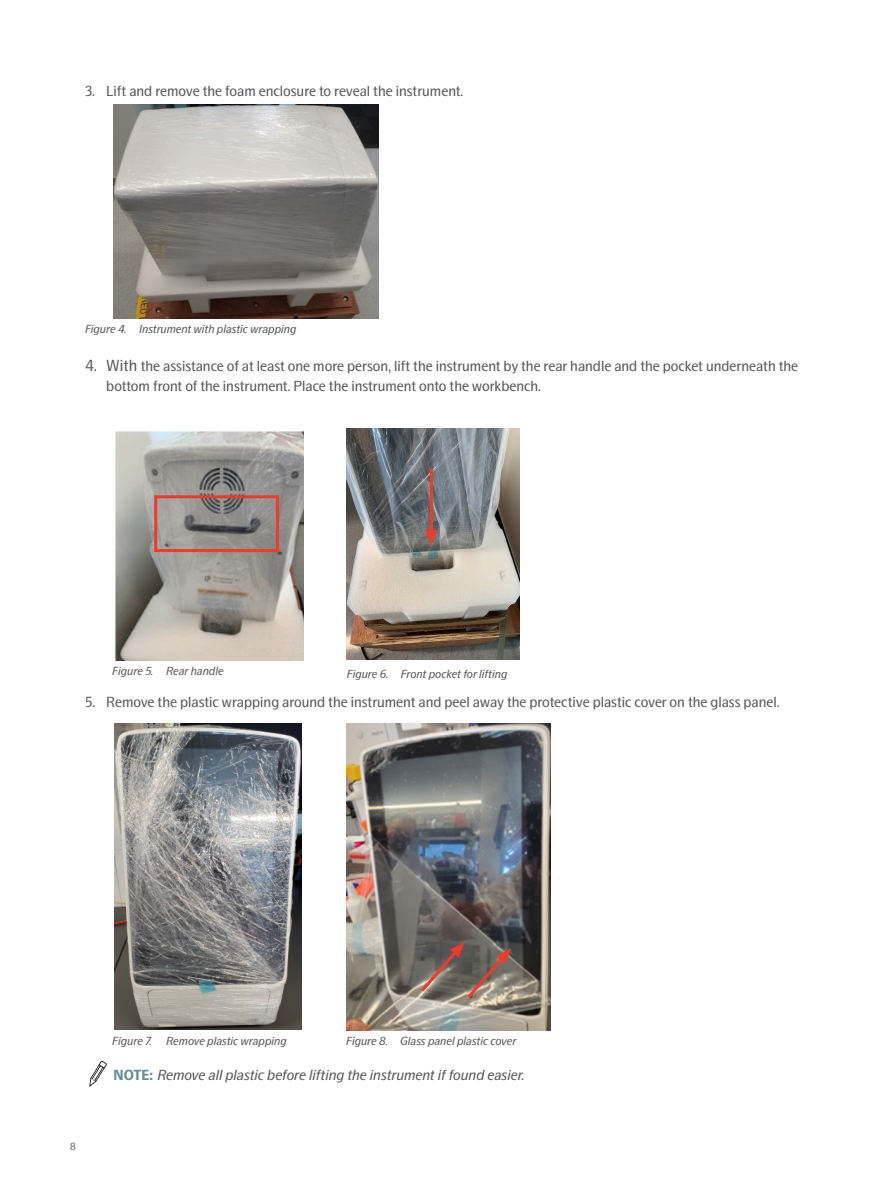
<style>
.page{position:relative;width:893px;height:1191px;background:#fff}
.page>*{position:absolute;margin:0;border:0;box-sizing:border-box;transform-origin:0 0}
.t1{font:15px/20.2px "Swedish Gothic";color:#57585a}
.Note{font:italic 15px "Swedish Gothic";color:#57585a}
.t2{font:italic 12px "Swedish Gothic";color:#57585a}
.t3{font:10.5px "Swedish Gothic";color:#57585a}
.s1{font-size:16.5px}
.s2{font-weight:700;font-style:normal;color:#668d9a}
</style>
<div class="page">
<img style="left:114px;top:104px;width:265px;height:214px">
<img style="left:115px;top:431px;width:188px;height:229px">
<div style="left:154px;top:495px;width:125px;height:57px;border:3px solid #ef3a2c"></div>
<img style="left:347px;top:429px;width:173px;height:230px">
<hr style="left:430px;top:468px;width:3px;height:67px;background:#ef3a2c">
<svg style="left:425px;top:530px;width:12px;height:16px"></svg>
<img style="left:115px;top:723px;width:186px;height:306px">
<img style="left:347px;top:723px;width:203px;height:307px">
<svg style="left:89px;top:1061px;width:18px;height:25px"></svg>
<svg style="left:418px;top:941px;width:93px;height:60px;background:#7e6c63"></svg>
<p class="t1" style="left:85px;top:81px;width:380px">3. Lift and remove the foam enclosure to reveal the instrument.</p>
<p class="t2" style="left:85px;top:322px;width:213px">Figure 4. Instrument with plastic wrapping</p>
<p class="t1" style="left:106px;top:355px;width:693px;text-indent:-21px"><span class="s1">4. With</span> the assistance of at least one more person, lift the instrument by the rear handle and the pocket underneath the bottom front of the instrument. Place the instrument onto the workbench.</p>
<p class="t2" style="left:112px;top:664px;width:113px">Figure 5. Rear handle</p>
<p class="t2" style="left:347px;top:667px;width:162px">Figure 6. Front pocket for lifting</p>
<p class="t1" style="left:85px;top:691px;width:696px">5. Remove the plastic wrapping around the instrument and peel away the protective plastic cover on the glass panel.</p>
<p class="t3" style="left:70px;top:1140px;width:7px">8</p>
<p class="t2" style="left:112px;top:1033px;width:176px">Figure 7. Remove plastic wrapping</p>
<p class="t2" style="left:346px;top:1034px;width:172px">Figure 8. Glass panel plastic cover</p>
<p class="Note" style="left:114px;top:1066px;width:412px"><span class="s2">NOTE:</span> Remove all plastic before lifting the instrument if found easier.</p>
</div>
